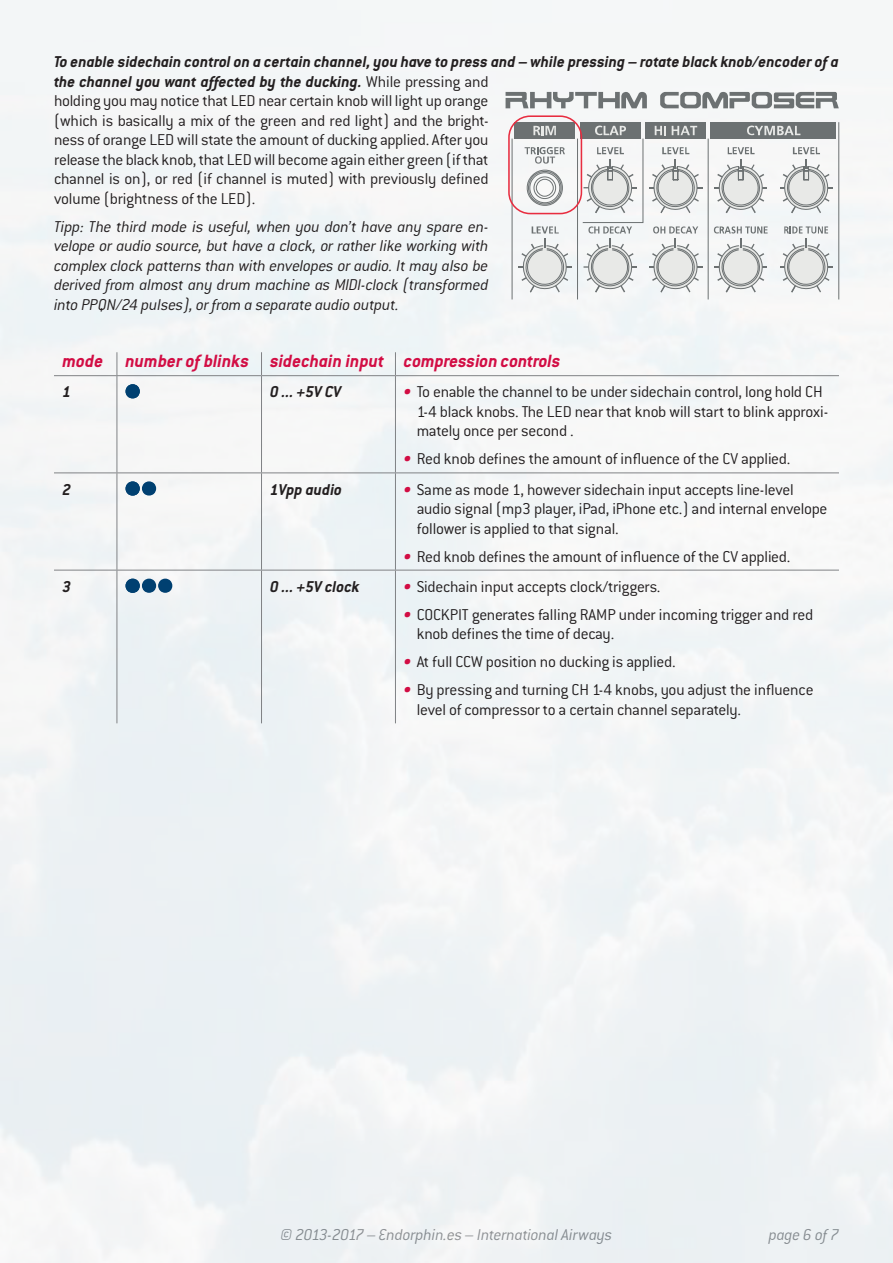
<style>
.page{position:relative;width:893px;height:1263px;background:#f2f5f6}
.page>*{position:absolute;margin:0;border:0;box-sizing:border-box;transform-origin:0 0}
.t1{font:italic 700 19.5px "Conduit ITC";color:#d20d44}
.t2{font:300 17.25px/19.5px "Conduit ITC";letter-spacing:-.015em;color:#231f20}
.t3{font:italic 300 17.25px/19.5px "Conduit ITC";letter-spacing:-.015em;color:#231f20;text-align:justify}
.t4{font:italic 300 17.25px "Conduit ITC";letter-spacing:-.015em;color:#808285}
.t5{font:italic 700 17.25px "Conduit ITC";color:#231f20}
.s1{font-weight:700;font-style:italic}
.s2{font-weight:700;font-style:italic;color:#d20d44}
</style>
<div class="page">
<svg style="left:117px;top:352px;width:1px;height:23px"></svg>
<svg style="left:261px;top:352px;width:1px;height:23px"></svg>
<svg style="left:395px;top:352px;width:1px;height:23px"></svg>
<hr style="left:54px;top:375px;width:63px;height:1px;background:#808285">
<hr style="left:117px;top:375px;width:144px;height:1px;background:#808285">
<hr style="left:117px;top:376px;width:1px;height:96px;background:#808285">
<hr style="left:261px;top:375px;width:134px;height:1px;background:#808285">
<hr style="left:261px;top:376px;width:1px;height:96px;background:#808285">
<hr style="left:395px;top:375px;width:444px;height:1px;background:#808285">
<hr style="left:395px;top:376px;width:1px;height:96px;background:#808285">
<hr style="left:54px;top:472px;width:63px;height:1px;background:#808285">
<hr style="left:117px;top:472px;width:144px;height:1px;background:#808285">
<hr style="left:117px;top:473px;width:1px;height:97px;background:#808285">
<hr style="left:261px;top:472px;width:134px;height:1px;background:#808285">
<hr style="left:261px;top:473px;width:1px;height:97px;background:#808285">
<hr style="left:395px;top:472px;width:444px;height:1px;background:#808285">
<hr style="left:395px;top:473px;width:1px;height:97px;background:#808285">
<hr style="left:54px;top:570px;width:63px;height:1px;background:#808285">
<hr style="left:117px;top:570px;width:144px;height:1px;background:#808285">
<hr style="left:117px;top:570px;width:1px;height:153px;background:#808285">
<hr style="left:261px;top:570px;width:134px;height:1px;background:#808285">
<hr style="left:261px;top:570px;width:1px;height:153px;background:#808285">
<hr style="left:395px;top:570px;width:444px;height:1px;background:#808285">
<hr style="left:395px;top:570px;width:1px;height:153px;background:#808285">
<svg style="left:125px;top:383px;width:16px;height:16px"></svg>
<svg style="left:125px;top:481px;width:32px;height:15px"></svg>
<svg style="left:125px;top:578px;width:48px;height:16px"></svg>
<div style="left:514px;top:122px;width:61px;height:17px;background:#6c7172"></div>
<div style="left:710px;top:122px;width:126px;height:17px;background:#6c7172"></div>
<div style="left:580px;top:122px;width:61px;height:17px;background:#6c7172"></div>
<div style="left:645px;top:122px;width:61px;height:17px;background:#6c7172"></div>
<svg style="left:506px;top:92px;width:141px;height:16px"></svg>
<svg style="left:660px;top:92px;width:179px;height:16px"></svg>
<hr style="left:838px;top:122px;width:1px;height:177px;background:#6c7172">
<svg style="left:512px;top:126px;width:321px;height:174px"></svg>
<div style="left:508px;top:115px;width:74px;height:99px;border:2px solid #e82d40;border-radius:21px"></div>
<p class="t2" style="left:54px;top:52px;width:786px"><span class="s1">To enable sidechain control on a certain channel, you have to press and – while pressing – rotate black knob/encoder of a the channel you want affected by the ducking.</span> While pressing and<br>holding you may notice that LED near certain knob will light up orange<br>(which is basically a mix of the green and red light) and the bright-<br>ness of orange LED will state the amount of ducking applied. After you<br>release the black knob, that LED will become again either green (if that<br>channel is on), or red (if channel is muted) with previously defined<br>volume (brightness of the LED).</p>
<p class="t3" style="left:54px;top:217px;width:436px">Tipp: The third mode is useful, when you don’t have any spare en&shy;velope or audio source, but have a clock, or rather like working with complex clock patterns than with envelopes or audio. It may also be derived from almost any drum machine as MIDI-clock (transformed into PPQN/24 pulses), or from a separate audio output.</p>
<p class="t1" style="left:63px;top:350px;width:500px">mode number of blinks sidechain input compression controls</p>
<p class="t5" style="left:63px;top:382px;width:10px">1</p>
<p class="t5" style="left:270px;top:382px;width:73px">0 ... +5V CV</p>
<p class="t2" style="left:417px;top:382px;width:413px;text-indent:-13px"><span class="s2">•</span> To enable the channel to be under sidechain control, long hold CH<br>1-4 black knobs. The LED near that knob will start to blink approxi&shy;mately once per second .</p>
<p class="t2" style="left:404px;top:449px;width:388px"><span class="s2">•</span> Red knob defines the amount of influence of the CV applied.</p>
<p class="t5" style="left:62px;top:479px;width:10px">2</p>
<p class="t5" style="left:270px;top:479px;width:74px">1Vpp audio</p>
<p class="t2" style="left:417px;top:479px;width:412px;text-indent:-13px"><span class="s2">•</span> Same as mode 1, however sidechain input accepts line-level audio signal (mp3 player, iPad, iPhone etc.) and internal envelope follower is applied to that signal.</p>
<p class="t2" style="left:404px;top:546px;width:388px"><span class="s2">•</span> Red knob defines the amount of influence of the CV applied.</p>
<p class="t5" style="left:62px;top:576px;width:10px">3</p>
<p class="t5" style="left:270px;top:576px;width:91px">0 ... +5V clock</p>
<p class="t2" style="left:404px;top:577px;width:258px"><span class="s2">•</span> Sidechain input accepts clock/triggers.</p>
<p class="t2" style="left:417px;top:605px;width:398px;text-indent:-13px"><span class="s2">•</span> COCKPIT generates falling RAMP under incoming trigger and red knob defines the time of decay.</p>
<p class="t2" style="left:404px;top:652px;width:273px"><span class="s2">•</span> At full CCW position no ducking is applied.</p>
<p class="t2" style="left:417px;top:680px;width:398px;text-indent:-13px"><span class="s2">•</span> By pressing and turning CH 1-4 knobs, you adjust the influence level of compressor to a certain channel separately.</p>
<p class="t4" style="left:281px;top:1225px;width:333px">© 2013-2017 – Endorphin.es – International Airways</p>
<p class="t4" style="left:769px;top:1225px;width:72px">page 6 of 7</p>
</div>
